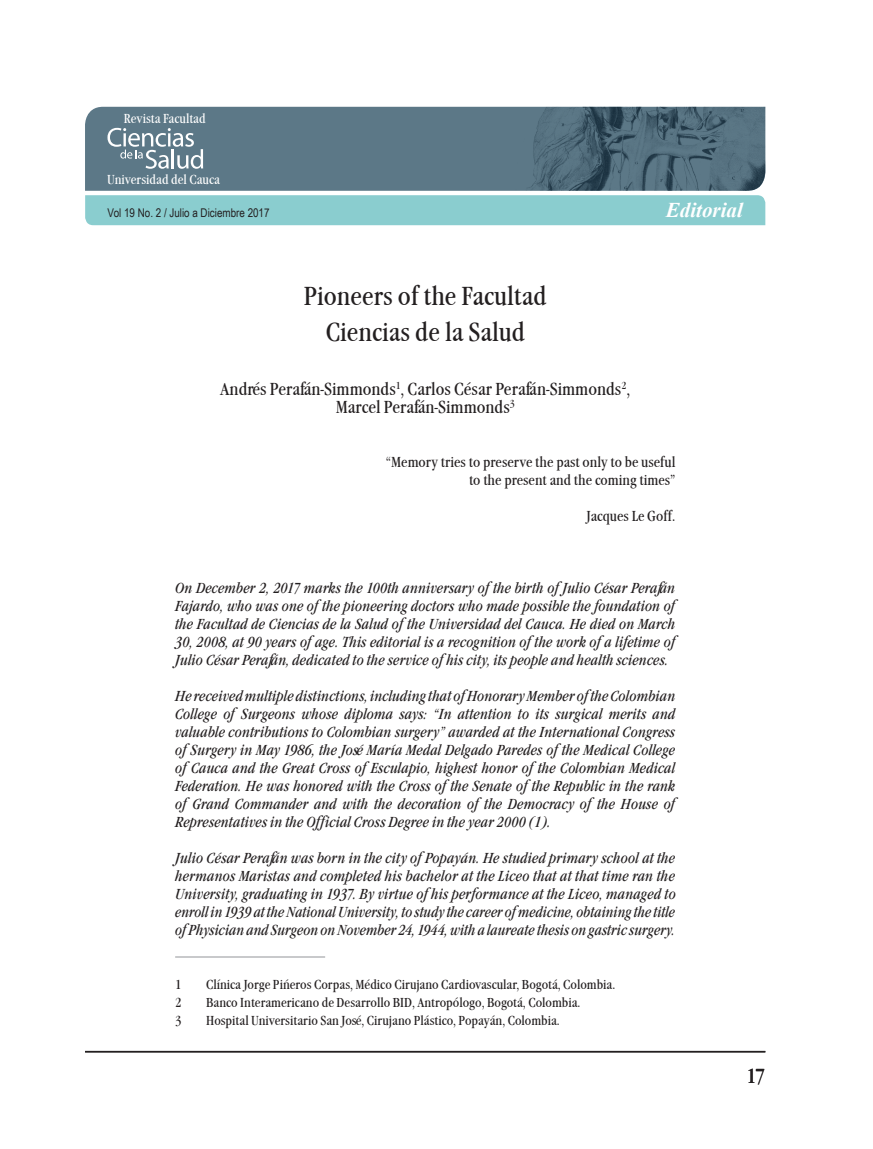
<style>
.page{position:relative;width:873px;height:1149px;background:#fff}
.page>*{position:absolute;margin:0;border:0;box-sizing:border-box;transform-origin:0 0}
.t1{font:condensed 27px/36px "Garamond Itc TEE";color:#231f20;text-align:center}
.t2{font:italic 700 21px "Times New Roman";color:#fff}
.t3{font:condensed 21px "Garamond Itc TEE";color:#231f20}
.t4{font:condensed 18px/18px "Garamond Itc TEE";color:#231f20;text-align:center}
.t5{font:italic condensed 15px/18px "Garamond Itc TEE";color:#231f20;text-align:justify}
.t6{font:condensed 15px/18px "Garamond Itc TEE";color:#231f20;text-align:right}
.t7{font:condensed 13.5px "Garamond Itc TEE";color:#231f20}
.t8{font:condensed 13.5px "Garamond Itc TEE";color:#fff}
.t9{font:12px "Arial Narrow";color:#231f20}
</style>
<div class="page">
<hr style="left:175px;top:957px;width:150px;height:1px;background:#939598">
<div style="left:85px;top:107px;width:374px;height:84px;background:#5c7887"></div>
<div style="left:85px;top:195px;width:680px;height:30px;background:#8acdcf"></div>
<svg style="left:107px;top:128px;width:96px;height:41px;background:#8297a3"></svg>
<img style="left:459px;top:107px;width:306px;height:84px">
<hr style="left:85px;top:1051px;width:680px;height:1px;background:#231f20">
<p class="t8" style="left:124px;top:110px;width:83px">Revista Facultad</p>
<p class="t8" style="left:107px;top:172px;width:114px">Universidad del Cauca</p>
<p class="t9" style="left:108px;top:205px;width:163px">Vol 19 No. 2 / Julio a Diciembre 2017</p>
<h1 class="t1" style="left:304px;top:278px;width:244px">Pioneers of the Facultad<br>Ciencias de la Salud</h1>
<p class="t4" style="left:220px;top:380px;width:412px">Andrés Perafán-Simmonds<sup>1</sup>, Carlos César Perafán-Simmonds<sup>2</sup>,<br>Marcel Perafán-Simmonds<sup>3</sup></p>
<h2 class="t2" style="left:666px;top:198px;width:79px">Editorial</h2>
<p class="t6" style="left:386px;top:453px;width:291px">“Memory tries to preserve the past only to be useful to the present and the coming times”</p>
<p class="t6" style="left:586px;top:507px;width:90px">Jacques Le Goff.</p>
<p class="t5" style="left:175px;top:579px;width:502px">On December 2, 2017 marks the 100th anniversary of the birth of Julio César Perafán Fajardo, who was one of the pioneering doctors who made possible the foundation of the Facultad de Ciencias de la Salud of the Universidad del Cauca. He died on March 30, 2008, at 90 years of age. This editorial is a recognition of the work of a lifetime of Julio César Perafán, dedicated to the service of his city, its people and health sciences.</p>
<p class="t5" style="left:175px;top:687px;width:502px">He received multiple distinctions, including that of Honorary Member of the Colombian College of Surgeons whose diploma says: “In attention to its surgical merits and valuable contributions to Colombian surgery” awarded at the International Congress of Surgery in May 1986, the José María Medal Delgado Paredes of the Medical College of Cauca and the Great Cross of Esculapio, highest honor of the Colombian Medical Federation. He was honored with the Cross of the Senate of the Republic in the rank of Grand Commander and with the decoration of the Democracy of the House of Representatives in the Official Cross Degree in the year 2000 (1).</p>
<p class="t5" style="left:175px;top:849px;width:502px">Julio César Perafán was born in the city of Popayán. He studied primary school at the hermanos Maristas and completed his bachelor at the Liceo that at that time ran the University, graduating in 1937. By virtue of his performance at the Liceo, managed to enroll in 1939 at the National University, to study the career of medicine, obtaining the title of Physician and Surgeon on November 24, 1944, with a laureate thesis on gastric surgery.</p>
<p class="t7" style="left:175px;top:976px;width:8px">1</p>
<p class="t7" style="left:206px;top:976px;width:411px">Clínica Jorge Piñeros Corpas, Médico Cirujano Cardiovascular, Bogotá, Colombia.</p>
<p class="t7" style="left:175px;top:994px;width:8px">2</p>
<p class="t7" style="left:206px;top:994px;width:376px">Banco Interamericano de Desarrollo BID, Antropólogo, Bogotá, Colombia.</p>
<p class="t7" style="left:175px;top:1012px;width:8px">3</p>
<p class="t7" style="left:206px;top:1012px;width:355px">Hospital Universitario San José, Cirujano Plástico, Popayán, Colombia.</p>
<h2 class="t3" style="left:747px;top:1063px;width:20px">17</h2>
</div>
